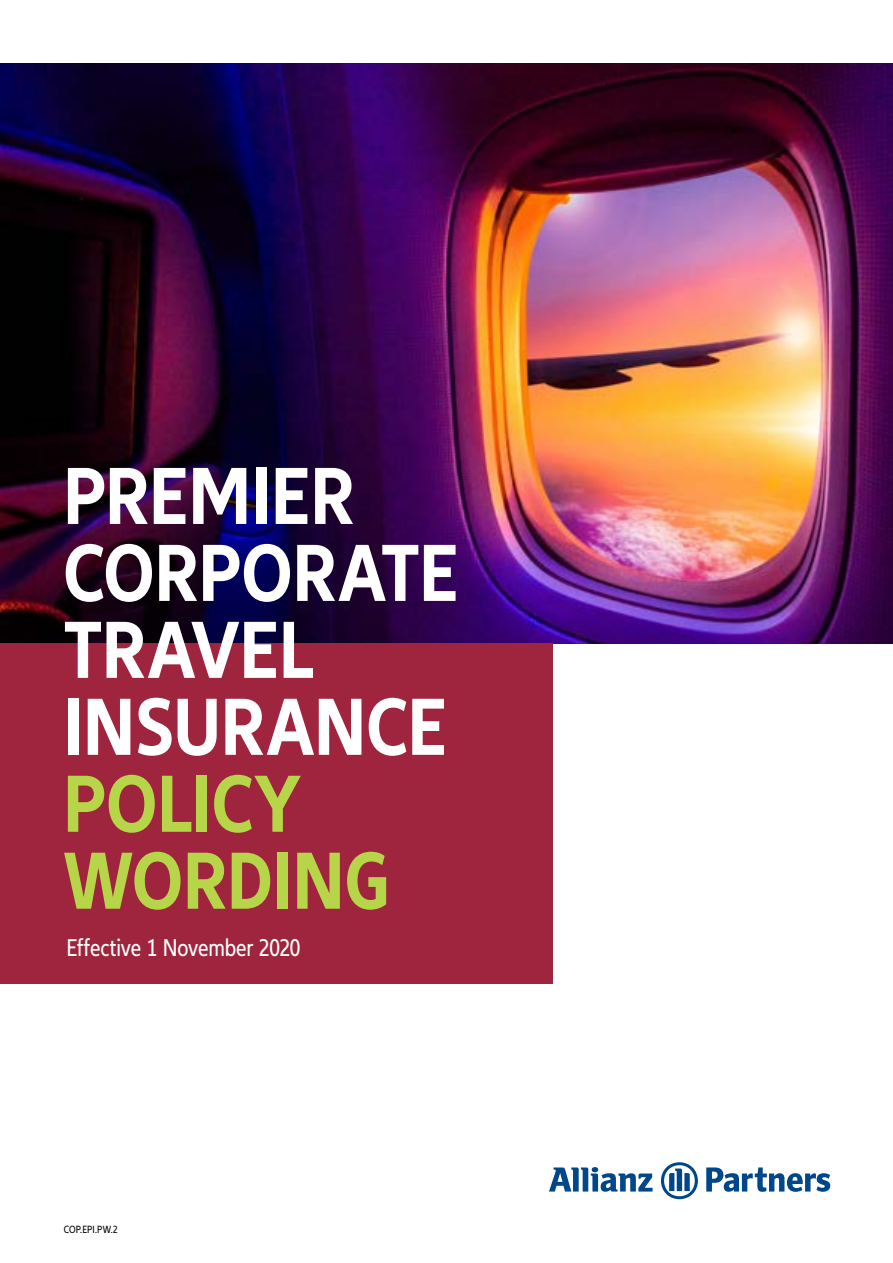
<style>
.page{position:relative;width:893px;height:1263px;background:#fff}
.page>*{position:absolute;margin:0;border:0;box-sizing:border-box;transform-origin:0 0}
.t1{font:700 condensed 84px/76.9px "Allianz Neo";color:#fff}
.t2{font:700 condensed 84px/76.9px "Allianz Neo";color:#b6d549}
.t3{font:condensed 25.2px "Allianz Neo";letter-spacing:-.005em;color:#fff}
.t4{font:condensed 10.8px "Allianz Neo";letter-spacing:.01em;color:#000}
</style>
<div class="page">
<img style="left:0;top:64px;width:893px;height:579px">
<div style="left:0;top:643px;width:553px;height:341px;background:#9f243d"></div>
<svg style="left:549px;top:1167px;width:104px;height:25px"></svg>
<svg style="left:661px;top:1162px;width:37px;height:37px"></svg>
<svg style="left:706px;top:1167px;width:124px;height:25px"></svg>
<p class="t1" style="left:63px;top:464px;width:397px">PREMIER<br>CORPORATE<br>TRAVEL<br>INSURANCE</p>
<p class="t2" style="left:63px;top:772px;width:328px">POLICY<br>WORDING</p>
<p class="t3" style="left:66px;top:932px;width:236px">Effective 1 November 2020</p>
<p class="t4" style="left:64px;top:1223px;width:56px">COP.EPI.PW.2</p>
</div>
